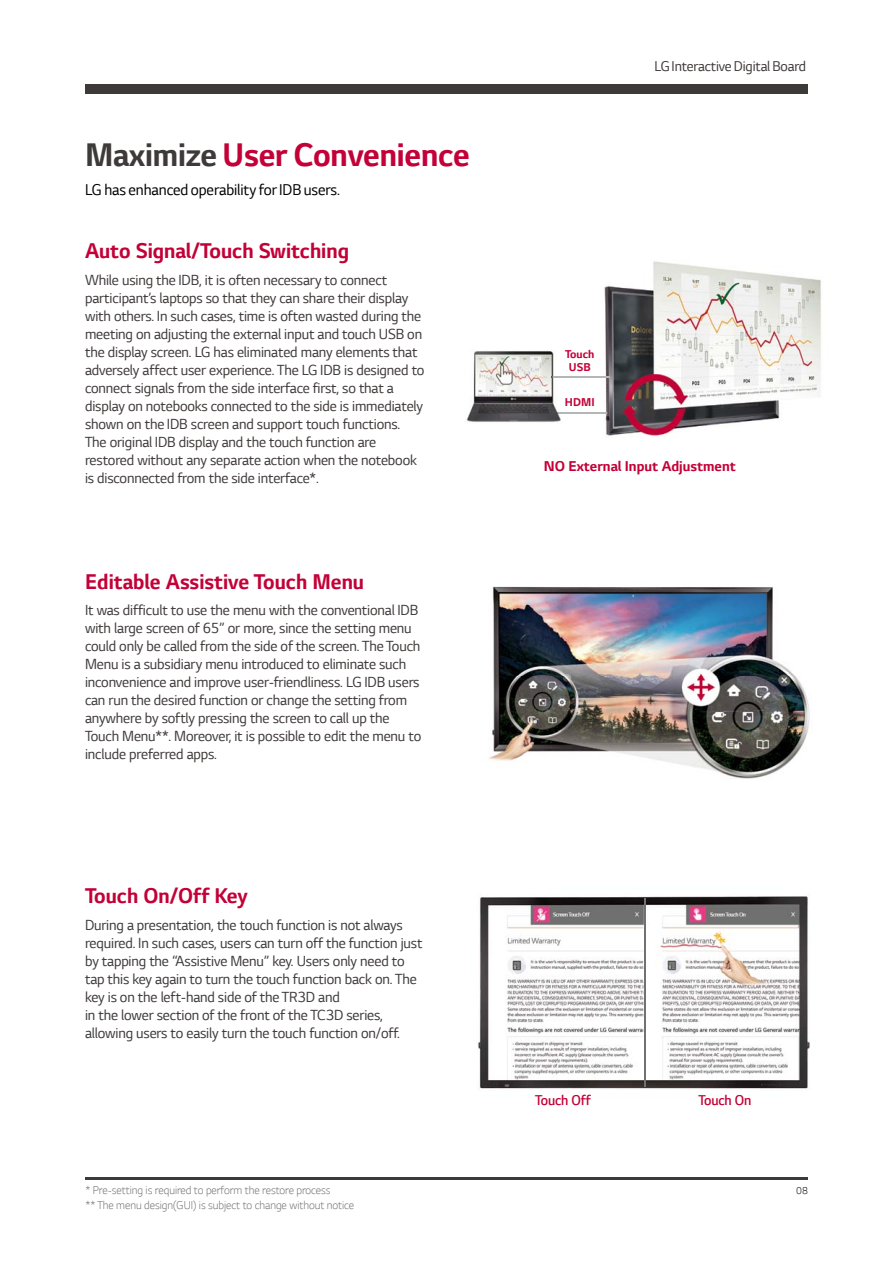
<style>
.page{position:relative;width:893px;height:1263px;background:#fff}
.page>*{position:absolute;margin:0;border:0;box-sizing:border-box;transform-origin:0 0}
.t1{font:700 34.5px "LG Smart";letter-spacing:-.005em;color:#c30037}
.t2{font:700 22.5px "LG Smart";color:#c30037}
.t3{font:16.5px "LG Smart";letter-spacing:-.005em;color:#000;scale:.96 1}
.t4{font:15.45px/18px "LG Smart";letter-spacing:-.01em;color:#3e3a39}
.t5{font:15px "LG Smart";letter-spacing:-.01em;color:#3e3a39}
.t6{font:700 15px "LG Smart";color:#c30037}
.t7{font:300 15px "LG Smart";letter-spacing:-.01em;color:#c30037;scale:.95 1}
.t8{font:300 12px/15px "LG Smart";letter-spacing:-.005em;color:#727171}
.t9{font:700 12px/12.6px "LG Smart";color:#c30037;text-align:center}
.t10{font:300 10.5px "LG Smart";color:#000}
.s1{color:#3e3a39}
</style>
<div class="page">
<div style="left:85px;top:85px;width:723px;height:9px;background:#3e3a39"></div>
<img style="left:604px;top:261px;width:217px;height:176px">
<hr style="left:550px;top:376px;width:60px;height:2px;background:#b5b6b6">
<hr style="left:550px;top:412px;width:57px;height:2px;background:#b5b6b6">
<img style="left:467px;top:351px;width:94px;height:71px">
<svg style="left:550px;top:376px;width:11px;height:2px"></svg>
<svg style="left:550px;top:412px;width:11px;height:2px"></svg>
<img style="left:488px;top:586px;width:322px;height:193px">
<img style="left:478px;top:896px;width:332px;height:193px">
<hr style="left:644px;top:898px;width:1px;height:188px;background:#727171">
<hr style="left:85px;top:1178px;width:723px;height:2px;background:#3e3a39">
<h1 class="t1" style="left:85px;top:134px;width:386px"><span class="s1">Maximize</span> User Convenience</h1>
<p class="t3" style="left:85px;top:180px;width:267px">LG has enhanced operability for IDB users.</p>
<h2 class="t2" style="left:85px;top:238px;width:265px">Auto Signal/Touch Switching</h2>
<p class="t4" style="left:85px;top:271px;width:341px">While using the IDB, it is often necessary to connect participant’s laptops so that they can share their display with others. In such cases, time is often wasted during the meeting on adjusting the external input and touch USB on the display screen. LG has eliminated many elements that adversely affect user experience. The LG IDB is designed to connect signals from the side interface first, so that a display on notebooks connected to the side is immediately shown on the IDB screen and support touch functions.<br>The original IDB display and the touch function are restored without any separate action when the notebook is disconnected from the side interface*.</p>
<h2 class="t2" style="left:85px;top:568px;width:281px">Editable Assistive Touch Menu</h2>
<p class="t4" style="left:85px;top:601px;width:338px">It was difficult to use the menu with the conventional IDB with large screen of 65” or more, since the setting menu could only be called from the side of the screen. The Touch Menu is a subsidiary menu introduced to eliminate such inconvenience and improve user-friendliness. LG IDB users can run the desired function or change the setting from anywhere by softly pressing the screen to call up the Touch Menu**. Moreover, it is possible to edit the menu to include preferred apps.</p>
<h2 class="t2" style="left:85px;top:882px;width:164px">Touch On/Off Key</h2>
<p class="t4" style="left:85px;top:916px;width:339px">During a presentation, the touch function is not always required. In such cases, users can turn off the function just by tapping the “Assistive Menu” key. Users only need to tap this key again to turn the touch function back on. The key is on the left-hand side of the TR3D and<br>in the lower section of the front of the TC3D series, allowing users to easily turn the touch function on/off.</p>
<p class="t5" style="left:655px;top:58px;width:153px">LG Interactive Digital Board</p>
<p class="t9" style="left:565px;top:348px;width:31px">Touch<br>USB</p>
<p class="t9" style="left:565px;top:396px;width:31px">HDMI</p>
<p class="t6" style="left:544px;top:457px;width:194px">NO External Input Adjustment</p>
<p class="t7" style="left:535px;top:1091px;width:60px">Touch Off</p>
<p class="t7" style="left:698px;top:1091px;width:57px">Touch On</p>
<p class="t8" style="left:85px;top:1182px;width:270px">* Pre-setting is required to perform the restore process<br>** The menu design(GUI) is subject to change without notice</p>
<p class="t10" style="left:796px;top:1185px;width:13px">08</p>
</div>
